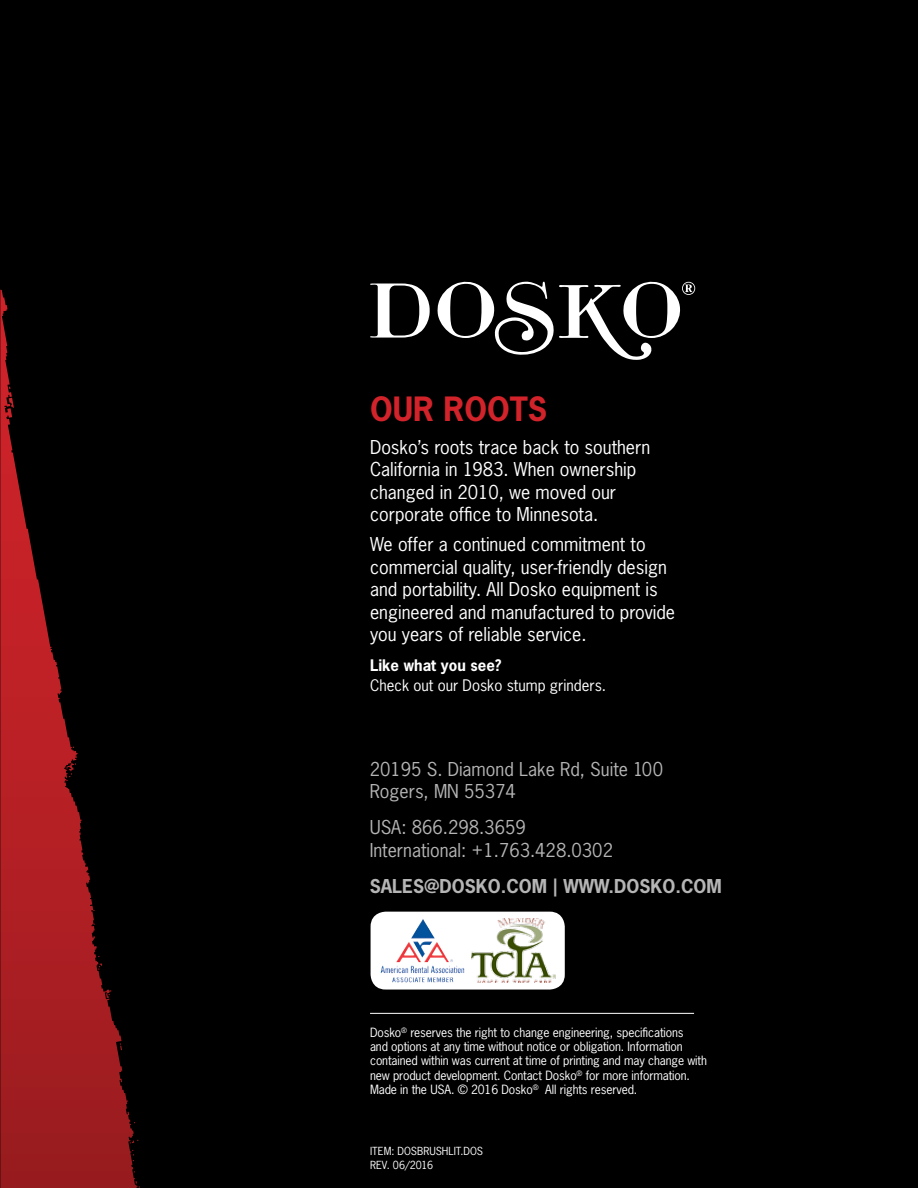
<style>
.page{position:relative;width:918px;height:1188px;background:#000}
.page>*{position:absolute;margin:0;border:0;box-sizing:border-box;transform-origin:0 0}
.t1{font:700 31.5px "News Gothic Std";color:#d2232a}
.t2{font:18px/22.5px "News Gothic Std";color:#fff}
.t3{font:18px/22.5px "News Gothic Std";color:#b5b5b5}
.t4{font:700 18px "News Gothic Std";color:#b5b5b5}
.t5{font:15px "News Gothic Std";color:#fff}
.t6{font:700 15px "News Gothic Std";color:#fff}
.t7{font:12px/14.4px "News Gothic Std";letter-spacing:-.01em;color:#fff}
.t8{font:10.5px "News Gothic Std";color:#fff}
</style>
<div class="page">
<div style="left:371px;top:912px;width:194px;height:78px;background:#fff;border-radius:15px"></div>
<hr style="left:370px;top:1013px;width:324px;height:1px;background:#fff">
<img style="left:396px;top:919px;width:57px;height:54px">
<img style="left:471px;top:919px;width:84px;height:63px">
<svg style="left:370px;top:283px;width:60px;height:55px"></svg>
<svg style="left:437px;top:281px;width:258px;height:79px"></svg>
<svg style="left:0;top:360px;width:138px;height:828px"></svg>
<h1 class="t1" style="left:370px;top:388px;width:179px">OUR ROOTS</h1>
<p class="t2" style="left:370px;top:436px;width:282px">Dosko’s roots trace back to southern California in 1983. When ownership changed in 2010, we moved our corporate office to Minnesota.</p>
<p class="t2" style="left:370px;top:533px;width:307px">We offer a continued commitment to commercial quality, user-friendly design and portability. All Dosko equipment is engineered and manufactured to provide you years of reliable service.</p>
<p class="t6" style="left:370px;top:656px;width:133px">Like what you see?</p>
<p class="t5" style="left:370px;top:675px;width:238px">Check out our Dosko stump grinders.</p>
<p class="t3" style="left:370px;top:757px;width:295px">20195 S. Diamond Lake Rd, Suite 100<br>Rogers, MN 55374</p>
<p class="t3" style="left:370px;top:816px;width:245px">USA: 866.298.3659<br>International: +1.763.428.0302</p>
<p class="t4" style="left:370px;top:874px;width:354px">SALES@DOSKO.COM | WWW.DOSKO.COM</p>
<p class="t7" style="left:370px;top:1025px;width:338px">Dosko<sup>®</sup> reserves the right to change engineering, specifications<br>and options at any time without notice or obligation. Information contained within was current at time of printing and may change with new product development. Contact Dosko<sup>®</sup> for more information.<br>Made in the USA. © 2016 Dosko<sup>®</sup> All rights reserved.</p>
<p class="t8" style="left:370px;top:1144px;width:115px">ITEM: DOSBRUSHLIT.DOS</p>
<p class="t8" style="left:370px;top:1158px;width:65px">REV. 06/2016</p>
</div>
